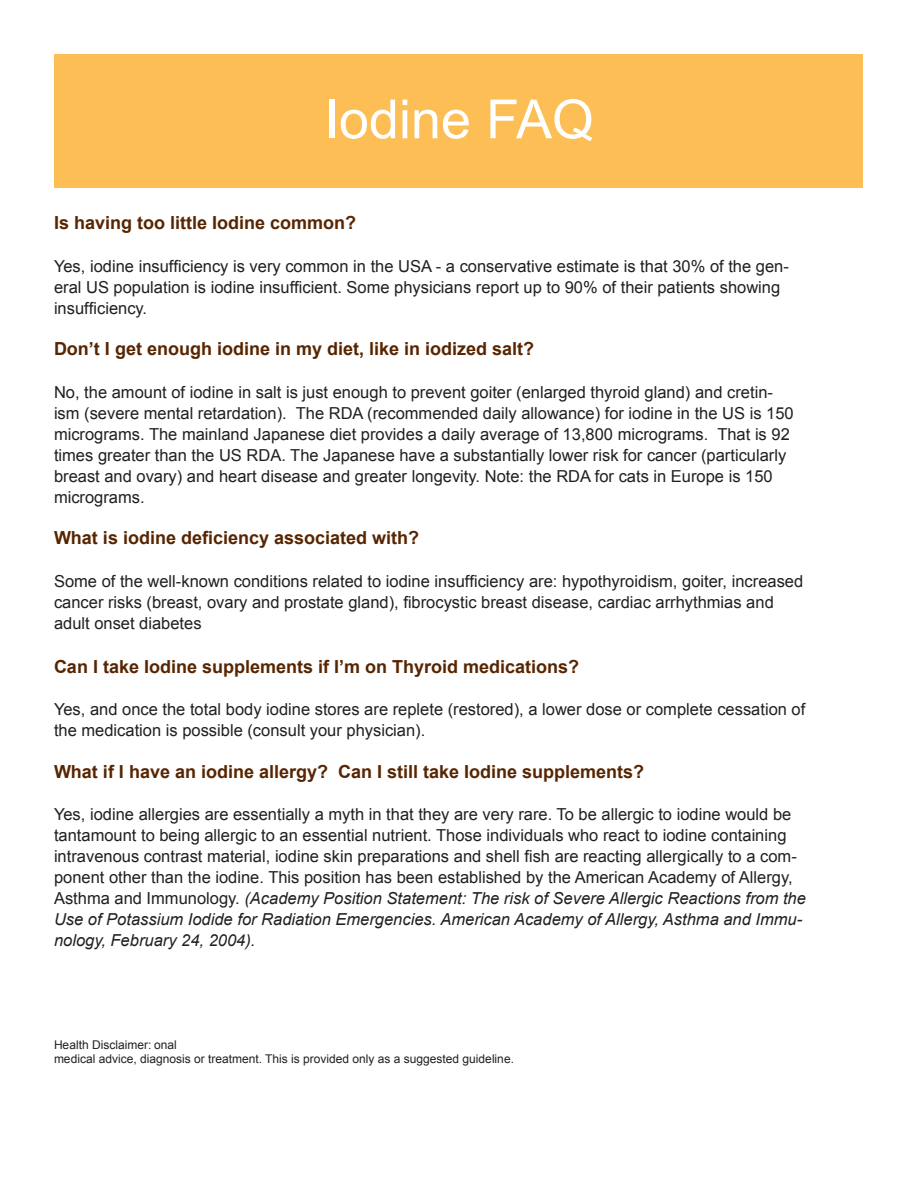
<style>
.page{position:relative;width:918px;height:1188px;background:#fff}
.page>*{position:absolute;margin:0;border:0;box-sizing:border-box;transform-origin:0 0}
.t1{font:54px "Arial";color:#fff}
.t2{font:700 18px "Arial";color:#572500}
.t3{font:16.5px/21px "Arial";color:#231f20}
.t4{font:12px/14.4px "Arial";color:#231f20}
.s1{font-style:italic}
</style>
<div class="page">
<div style="left:55px;top:55px;width:808px;height:133px;background:#fdbe56"></div>
<h1 class="t1" style="left:324px;top:84px;width:272px">Iodine FAQ</h1>
<p class="t2" style="left:54px;top:211px;width:304px">Is having too little Iodine common?</p>
<p class="t3" style="left:54px;top:256px;width:736px">Yes, iodine insufficiency is very common in the USA - a conservative estimate is that 30% of the gen&shy;eral US population is iodine insufficient. Some physicians report up to 90% of their patients showing insufficiency.</p>
<p class="t2" style="left:54px;top:337px;width:482px">Don’t I get enough iodine in my diet, like in iodized salt?</p>
<p class="t3" style="left:54px;top:382px;width:741px">No, the amount of iodine in salt is just enough to prevent goiter (enlarged thyroid gland) and cretin&shy;ism (severe mental retardation). The RDA (recommended daily allowance) for iodine in the US is 150 micrograms. The mainland Japanese diet provides a daily average of 13,800 micrograms. That is 92 times greater than the US RDA. The Japanese have a substantially lower risk for cancer (particularly breast and ovary) and heart disease and greater longevity. Note: the RDA for cats in Europe is 150 micrograms.</p>
<p class="t2" style="left:54px;top:526px;width:367px">What is iodine deficiency associated with?</p>
<p class="t3" style="left:54px;top:570px;width:751px">Some of the well-known conditions related to iodine insufficiency are: hypothyroidism, goiter, increased cancer risks (breast, ovary and prostate gland), fibrocystic breast disease, cardiac arrhythmias and adult onset diabetes</p>
<p class="t2" style="left:54px;top:654px;width:527px">Can I take Iodine supplements if I’m on Thyroid medications?</p>
<p class="t3" style="left:54px;top:699px;width:753px">Yes, and once the total body iodine stores are replete (restored), a lower dose or complete cessation of the medication is possible (consult your physician).</p>
<p class="t2" style="left:54px;top:759px;width:592px">What if I have an iodine allergy? Can I still take Iodine supplements?</p>
<p class="t3" style="left:54px;top:804px;width:753px">Yes, iodine allergies are essentially a myth in that they are very rare. To be allergic to iodine would be tantamount to being allergic to an essential nutrient. Those individuals who react to iodine containing intravenous contrast material, iodine skin preparations and shell fish are reacting allergically to a com&shy;ponent other than the iodine. This position has been established by the American Academy of Allergy, Asthma and Immunology. <span class="s1">(Academy Position Statement: The risk of Severe Allergic Reactions from the Use of Potassium Iodide for Radiation Emergencies. American Academy of Allergy, Asthma and Immu&shy;nology, February 24, 2004).</span></p>
<p class="t4" style="left:54px;top:1038px;width:462px">Health Disclaimer: onal<br>medical advice, diagnosis or treatment. This is provided only as a suggested guideline.</p>
</div>
